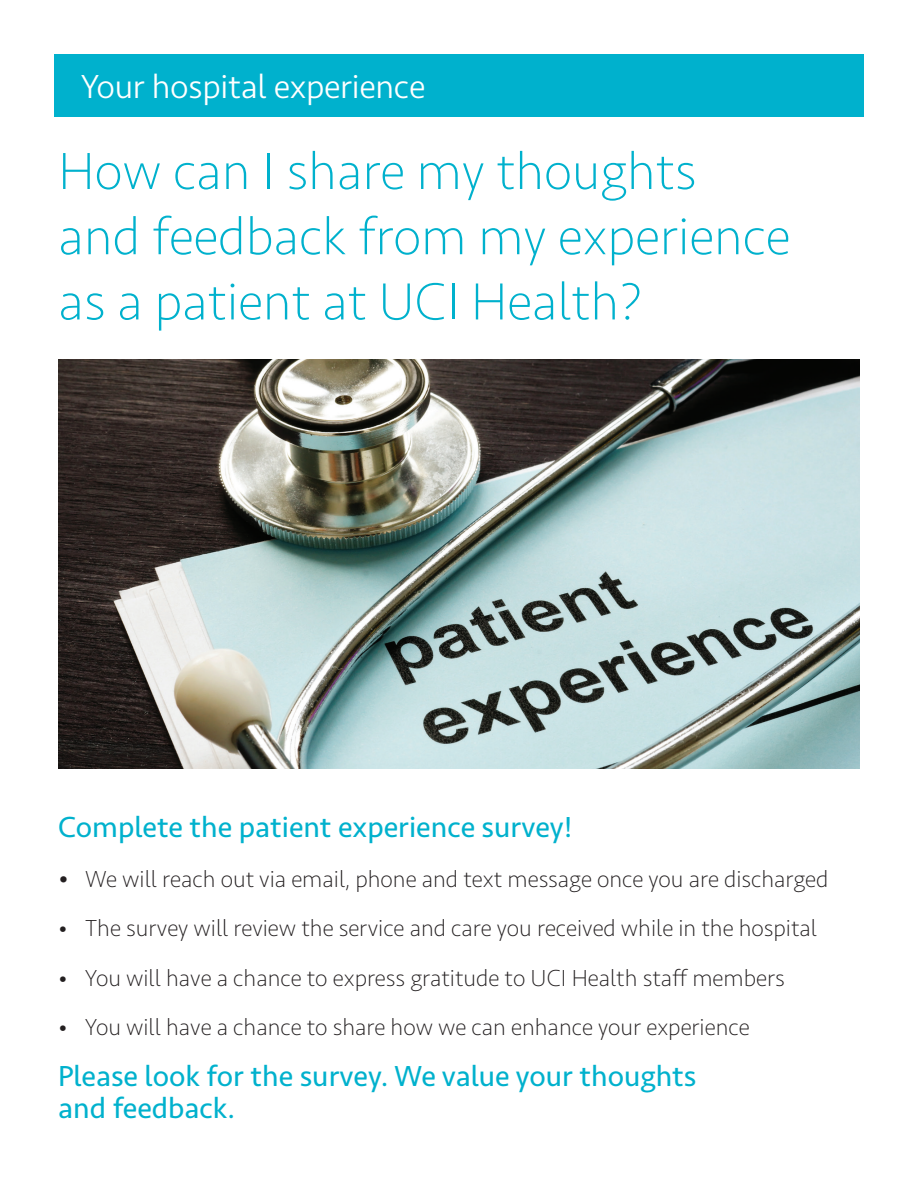
<style>
.page{position:relative;width:918px;height:1188px;background:#fff}
.page>*{position:absolute;margin:0;border:0;box-sizing:border-box;transform-origin:0 0}
.t1{font:200 54px/65.2px "Seravek Basic";color:#00b1cd}
.t2{font:300 34.5px "Seravek Basic";letter-spacing:-.01em;color:#fff}
.t3{font:30px/31.2px "Seravek Basic";color:#00b1cd}
.t4{font:200 24px "Seravek Basic";color:#231f20}
.s1{font-size:27px}
</style>
<div class="page">
<div style="left:54px;top:54px;width:810px;height:63px;background:#00b1cd"></div>
<img style="left:58px;top:360px;width:802px;height:409px">
<h2 class="t2" style="left:81px;top:66px;width:346px">Your hospital experience</h2>
<h1 class="t1" style="left:58px;top:138px;width:734px">How can I share my thoughts and feedback from my experience as a patient at UCI Health?</h1>
<p class="t3" style="left:58px;top:811px;width:516px">Complete the patient experience survey!</p>
<p class="t4" style="left:58px;top:864px;width:772px"><span class="s1">•</span> We will reach out via email, phone and text message once you are discharged</p>
<p class="t4" style="left:58px;top:914px;width:760px">• The survey will review the service and care you received while in the hospital</p>
<p class="t4" style="left:58px;top:963px;width:728px">• You will have a chance to express gratitude to UCI Health staff members</p>
<p class="t4" style="left:58px;top:1013px;width:693px">• You will have a chance to share how we can enhance your experience</p>
<p class="t3" style="left:58px;top:1061px;width:640px">Please look for the survey. We value your thoughts and feedback.</p>
</div>
